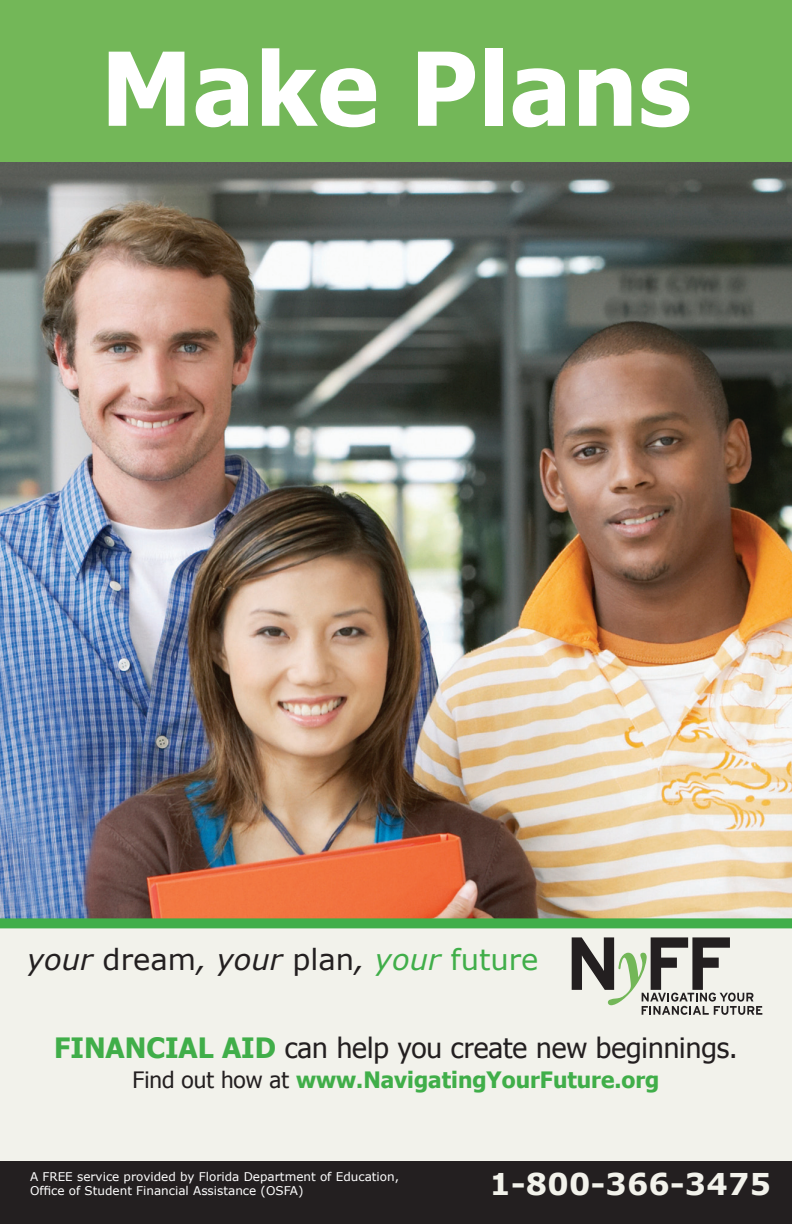
<style>
.page{position:relative;width:792px;height:1224px;background:#fff}
.page>*{position:absolute;margin:0;border:0;box-sizing:border-box;transform-origin:0 0}
.t1{font:700 102px "Tahoma";letter-spacing:.01em;color:#fff}
.t2{font:700 30px "Verdana";letter-spacing:.01em;color:#f2f2eb}
.t3{font:italic 29px "Verdana";color:#231f20}
.t4{font:28px "Tahoma";color:#231f20}
.t5{font:700 22.6px "Tahoma";color:#40ae49}
.t6{font:12px "Verdana";color:#fff}
.s1{font-style:normal}
.s2{color:#40ae49}
.s3{font-style:normal;color:#40ae49}
.s4{font-weight:700;color:#40ae49}
.s5{font-weight:400;color:#231f20}
</style>
<div class="page">
<div style="left:0;top:1161px;width:792px;height:63px;background:#231f20"></div>
<div style="left:0;top:925px;width:792px;height:236px;background:#f2f2eb"></div>
<svg style="left:572px;top:937px;width:190px;height:78px"></svg>
<div style="left:0;top:0;width:792px;height:191px;background:#73b758"></div>
<img style="left:0;top:162px;width:792px;height:756px">
<div style="left:0;top:918px;width:792px;height:10px;background:#40ae49"></div>
<p class="t1" style="left:101px;top:17px;width:592px">Make Plans</p>
<p class="t3" style="left:27px;top:941px;width:513px">your <span class="s1">dream</span>, your <span class="s1">plan</span>, <span class="s2">your</span> <span class="s3">future</span></p>
<p class="t4" style="left:54px;top:1029px;width:685px"><span class="s4">FINANCIAL AID</span> can help you create new beginnings.</p>
<p class="t5" style="left:133px;top:1063px;width:528px"><span class="s5">Find out how at</span> www.NavigatingYourFuture.org</p>
<p class="t6" style="left:30px;top:1169px;width:371px">A FREE service provided by Florida Department of Education,</p>
<p class="t6" style="left:30px;top:1183px;width:275px">Office of Student Financial Assistance (OSFA)</p>
<p class="t2" style="left:489px;top:1165px;width:283px">1-800-366-3475</p>
</div>
